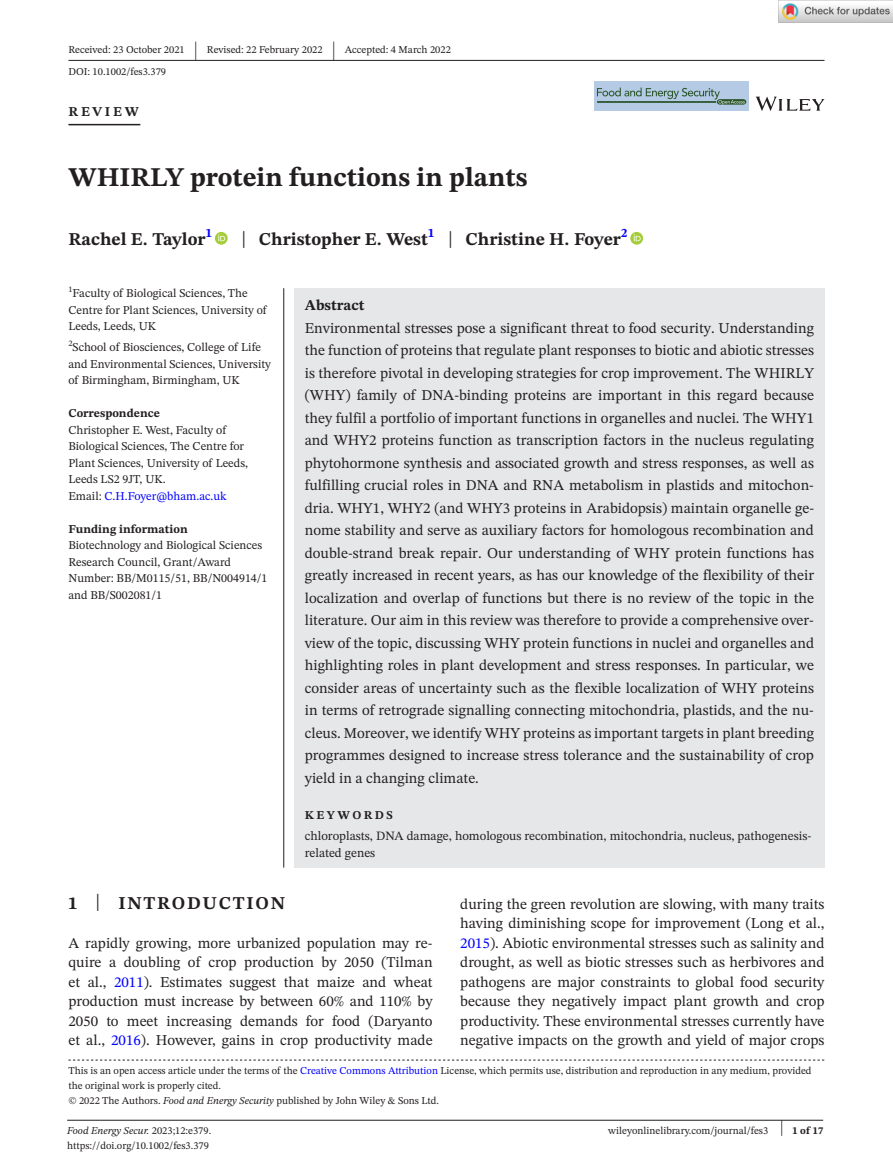
<style>
.page{position:relative;width:893px;height:1174px;background:#fff}
.page>*{position:absolute;margin:0;border:0;box-sizing:border-box;transform-origin:0 0}
.t1{font:700 27px "STIX Two Text";color:#231f20}
.t2{font:25.65px "STIX Two Text";color:#231f20;scale:.49 1}
.t3{font:700 18px "STIX Two Text";color:#231f20}
.t4{font:700 18px "STIX Two Text";letter-spacing:.1em;color:#231f20}
.t5{font:15px/22.5px "STIX Two Text";color:#231f20;text-align:justify}
.t6{font:700 15px "STIX Two Text";color:#231f20}
.t7{font:700 13.5px "STIX Two Text";letter-spacing:.2em;color:#231f20}
.t8{font:12.75px/17.2px "STIX Two Text";color:#231f20}
.t9{font:12px/16.5px "STIX Two Text";color:#231f20}
.t10{font:700 12px "STIX Two Text";color:#231f20}
.t11{font:700 12px "STIX Two Text";letter-spacing:.2em;color:#231f20}
.t12{font:10.5px/15px "STIX Two Text";color:#231f20}
.t13{font:italic 10.5px "STIX Two Text";color:#231f20}
.t14{font:700 10.5px "STIX Two Text";color:#231f20}
.s1{font-weight:400;font-size:23.4px}
.s2{color:#00f}
.s3{font-weight:400;font-size:23.7px}
.s4{font-style:italic}
.s5{font-style:normal}
.s6{font-weight:400;font-size:22.2px}
</style>
<div class="page">
<hr style="left:67px;top:1119px;width:756px;height:1px;background:#231f20">
<svg style="left:756px;top:97px;width:68px;height:14px"></svg>
<div style="left:594px;top:81px;width:154px;height:30px;background:#b5cbe5"></div>
<svg style="left:597px;top:87px;width:149px;height:18px"></svg>
<hr style="left:68px;top:60px;width:756px;height:1px;background:#231f20">
<hr style="left:68px;top:124px;width:72px;height:1px;background:#231f20">
<svg style="left:215px;top:232px;width:13px;height:13px"></svg>
<svg style="left:218px;top:234px;width:7px;height:7px"></svg>
<svg style="left:630px;top:232px;width:13px;height:13px"></svg>
<svg style="left:634px;top:234px;width:7px;height:7px"></svg>
<svg style="left:68px;top:1059px;width:756px;height:1px"></svg>
<div style="left:294px;top:288px;width:530px;height:579px;background:#e6e7e9"></div>
<hr style="left:283px;top:288px;width:1px;height:579px;background:#231f20">
<img style="left:779px;top:0;width:114px;height:23px">
<p class="t12" style="left:68px;top:42px;width:118px">Received: 23 October 2021</p>
<h2 class="t2" style="left:194px;top:32px;width:8px">|</h2>
<p class="t12" style="left:207px;top:42px;width:117px">Revised: 22 February 2022</p>
<h2 class="t2" style="left:332px;top:32px;width:8px">|</h2>
<p class="t12" style="left:345px;top:42px;width:108px">Accepted: 4 March 2022</p>
<p class="t12" style="left:68px;top:64px;width:99px">DOI: 10.1002/fes3.379</p>
<p class="t7" style="left:68px;top:101px;width:72px">REVIEW</p>
<h1 class="t1" style="left:68px;top:158px;width:461px">WHIRLY protein functions in plants</h1>
<p class="t3" style="left:68px;top:226px;width:145px">Rachel E. Taylor<sup>1</sup></p>
<p class="t3" style="left:241px;top:226px;width:387px"><span class="s1">|</span> Christopher E. West<sup>1</sup> <span class="s1">|</span> Christine H. Foyer<sup>2</sup></p>
<p class="t9" style="left:68px;top:285px;width:200px"><sup>1</sup>Faculty of Biological Sciences, The<br>Centre for Plant Sciences, University of<br>Leeds, Leeds, UK</p>
<p class="t9" style="left:68px;top:339px;width:204px"><sup>2</sup>School of Biosciences, College of Life and Environmental Sciences, University of Birmingham, Birmingham, UK</p>
<p class="t10" style="left:68px;top:405px;width:93px">Correspondence</p>
<p class="t9" style="left:68px;top:421px;width:181px">Christopher E. West, Faculty of<br>Biological Sciences, The Centre for<br>Plant Sciences, University of Leeds,<br>Leeds LS2 9JT, UK.<br>Email: <span class="s2">C.H.Foyer@bham.ac.uk</span></p>
<p class="t10" style="left:68px;top:520px;width:121px">Funding information</p>
<p class="t9" style="left:68px;top:537px;width:200px">Biotechnology and Biological Sciences<br>Research Council, Grant/Award<br>Number: BB/M0115/51, BB/N004914/1 and BB/S002081/1</p>
<p class="t6" style="left:305px;top:294px;width:61px">Abstract</p>
<p class="t5" style="left:305px;top:316px;width:511px">Environmental stresses pose a significant threat to food security. Understanding the function of proteins that regulate plant responses to biotic and abiotic stresses is therefore pivotal in developing strategies for crop improvement. The WHIRLY (WHY) family of DNA-binding proteins are important in this regard because they fulfil a portfolio of important functions in organelles and nuclei. The WHY1 and WHY2 proteins function as transcription factors in the nucleus regulating phytohormone synthesis and associated growth and stress responses, as well as fulfilling crucial roles in DNA and RNA metabolism in plastids and mitochon&shy;dria. WHY1, WHY2 (and WHY3 proteins in Arabidopsis) maintain organelle ge&shy;nome stability and serve as auxiliary factors for homologous recombination and double-strand break repair. Our understanding of WHY protein functions has greatly increased in recent years, as has our knowledge of the flexibility of their localization and overlap of functions but there is no review of the topic in the literature. Our aim in this review was therefore to provide a comprehensive over&shy;view of the topic, discussing WHY protein functions in nuclei and organelles and highlighting roles in plant development and stress responses. In particular, we consider areas of uncertainty such as the flexible localization of WHY proteins in terms of retrograde signalling connecting mitochondria, plastids, and the nu&shy;cleus. Moreover, we identify WHY proteins as important targets in plant breeding programmes designed to increase stress tolerance and the sustainability of crop yield in a changing climate.</p>
<p class="t11" style="left:305px;top:806px;width:90px">KEYWORDS</p>
<p class="t8" style="left:305px;top:827px;width:508px">chloroplasts, DNA damage, homologous recombination, mitochondria, nucleus, pathogenesis&shy;related genes</p>
<p class="t4" style="left:68px;top:890px;width:218px">1 <span class="s3">|</span> INTRODUCTION</p>
<p class="t5" style="left:68px;top:933px;width:366px;line-height:19.5px">A rapidly growing, more urbanized population may re&shy;quire a doubling of crop production by 2050 (Tilman et al., <span class="s2">2011</span>). Estimates suggest that maize and wheat production must increase by between 60% and 110% by 2050 to meet increasing demands for food (Daryanto et al., <span class="s2">2016</span>). However, gains in crop productivity made</p>
<p class="t5" style="left:460px;top:894px;width:366px;line-height:19.5px">during the green revolution are slowing, with many traits having diminishing scope for improvement (Long et al., <span class="s2">2015</span>). Abiotic environmental stresses such as salinity and drought, as well as biotic stresses such as herbivores and pathogens are major constraints to global food security because they negatively impact plant growth and crop productivity. These environmental stresses currently have negative impacts on the growth and yield of major crops</p>
<p class="t12" style="left:68px;top:1063px;width:745px">This is an open access article under the terms of the <span class="s2">Creative Commons Attribution</span> License, which permits use, distribution and reproduction in any medium, provided the original work is properly cited.<br>© 2022 The Authors. <span class="s4">Food and Energy Security</span> published by John Wiley &amp; Sons Ltd.</p>
<p class="t13" style="left:67px;top:1123px;width:146px">Food Energy Secur. <span class="s5">2023;12:e379.</span></p>
<p class="t14" style="left:780px;top:1123px;width:45px"><span class="s6">|</span> 1 of 17</p>
<p class="t12" style="left:67px;top:1138px;width:143px">https://doi.org/10.1002/fes3.379</p>
<p class="t12" style="left:608px;top:1123px;width:161px">wileyonlinelibrary.com/journal/fes3</p>
</div>
